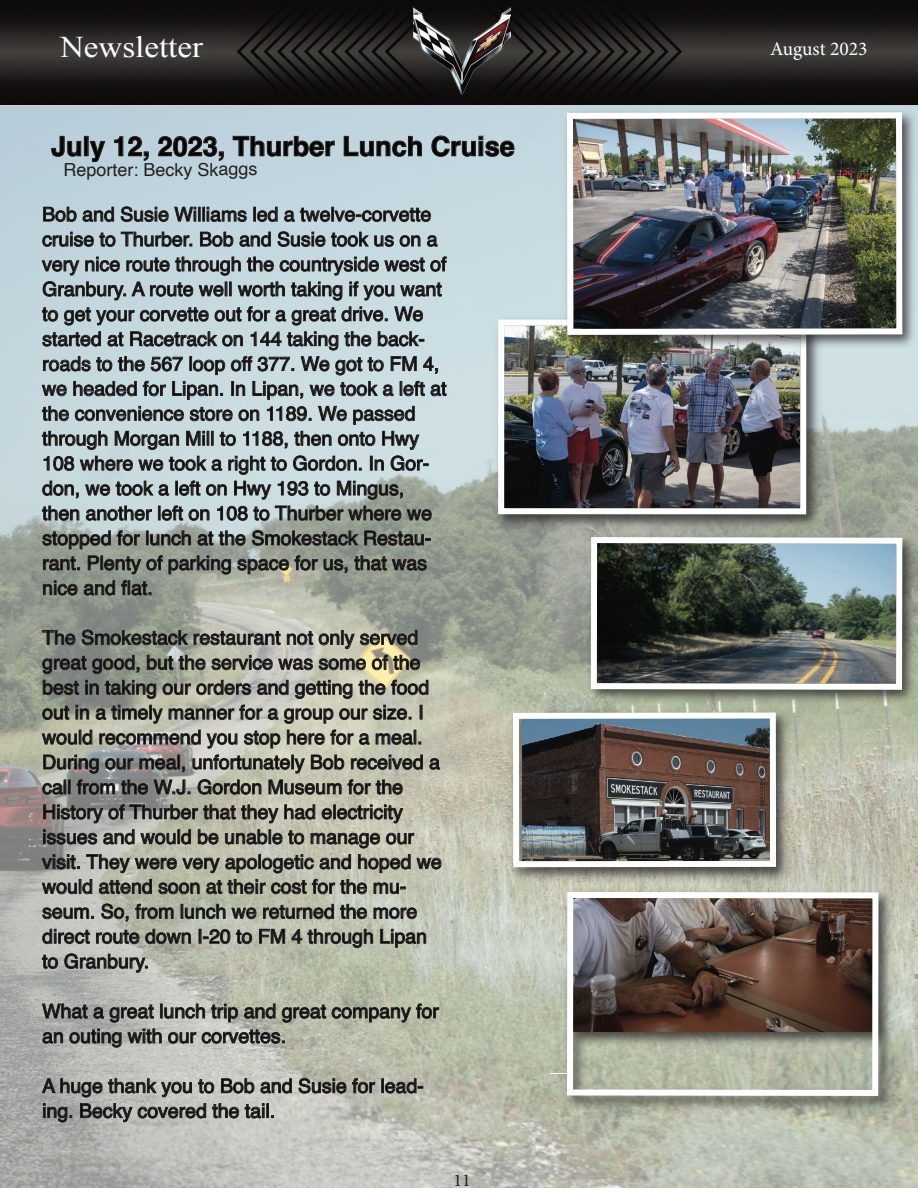
<style>
.page{position:relative;width:918px;height:1188px;background:#fff}
.page>*{position:absolute;margin:0;border:0;box-sizing:border-box;transform-origin:0 0}
.t1{font:30px "Times New Roman";color:#fff;scale:1.1 1}
.t2{font:700 27px "Helvetica";color:#040503}
.t3{font:19.5px/24.9px "Helvetica";color:#040503}
.t4{font:19.5px "Minion Pro";color:#fff}
.t5{font:18px "Helvetica";letter-spacing:-.005em;color:#231f20}
.t6{font:18px "Minion Pro";color:#231f20}
</style>
<div class="page">
<img style="left:0;top:105px;width:918px;height:1083px">
<img style="left:0;top:0;width:918px;height:105px">
<img style="left:414px;top:8px;width:96px;height:87px">
<img style="left:506px;top:706px;width:289px;height:180px">
<img style="left:523px;top:720px;width:246px;height:140px">
<div style="left:513px;top:713px;width:263px;height:154px;border:6px solid #fff"></div>
<img style="left:560px;top:885px;width:337px;height:230px">
<img style="left:574px;top:899px;width:297px;height:133px">
<div style="left:567px;top:892px;width:311px;height:204px;border:6px solid #fff"></div>
<img style="left:584px;top:530px;width:334px;height:179px">
<img style="left:588px;top:534px;width:317px;height:159px">
<img style="left:491px;top:313px;width:334px;height:220px">
<img style="left:505px;top:327px;width:294px;height:180px">
<div style="left:498px;top:320px;width:308px;height:194px;border:6px solid #fff"></div>
<svg style="left:550px;top:1073px;width:17px;height:1px"></svg>
<img style="left:560px;top:105px;width:358px;height:248px">
<img style="left:564px;top:109px;width:341px;height:229px">
<h1 class="t1" style="left:60px;top:30px;width:131px">Newsletter</h1>
<p class="t4" style="left:770px;top:37px;width:99px">August 2023</p>
<h2 class="t2" style="left:51px;top:135px;width:465px">July 12, 2023, Thurber Lunch Cruise</h2>
<p class="t5" style="left:64px;top:162px;width:196px">Reporter: Becky Skaggs</p>
<p class="t3" style="left:42px;top:203px;width:406px">Bob and Susie Williams led a twelve-corvette cruise to Thurber. Bob and Susie took us on a very nice route through the countryside west of Granbury. A route well worth taking if you want to get your corvette out for a great drive. We started at Racetrack on 144 taking the back&shy;roads to the 567 loop off 377. We got to FM 4, we headed for Lipan. In Lipan, we took a left at the convenience store on 1189. We passed through Morgan Mill to 1188, then onto Hwy 108 where we took a right to Gordon. In Gor&shy;don, we took a left on Hwy 193 to Mingus, then another left on 108 to Thurber where we stopped for lunch at the Smokestack Restau&shy;rant. Plenty of parking space for us, that was nice and flat.</p>
<p class="t3" style="left:42px;top:627px;width:401px">The Smokestack restaurant not only served great good, but the service was some of the best in taking our orders and getting the food out in a timely manner for a group our size. I would recommend you stop here for a meal.<br>During our meal, unfortunately Bob received a call from the W.J. Gordon Museum for the History of Thurber that they had electricity issues and would be unable to manage our visit. They were very apologetic and hoped we would attend soon at their cost for the mu&shy;seum. So, from lunch we returned the more direct route down I-20 to FM 4 through Lipan to Granbury.</p>
<p class="t3" style="left:42px;top:1000px;width:398px">What a great lunch trip and great company for an outing with our corvettes.</p>
<p class="t3" style="left:42px;top:1075px;width:383px">A huge thank you to Bob and Susie for lead&shy;ing. Becky covered the tail.</p>
<p class="t6" style="left:454px;top:1169px;width:19px">11</p>
</div>
